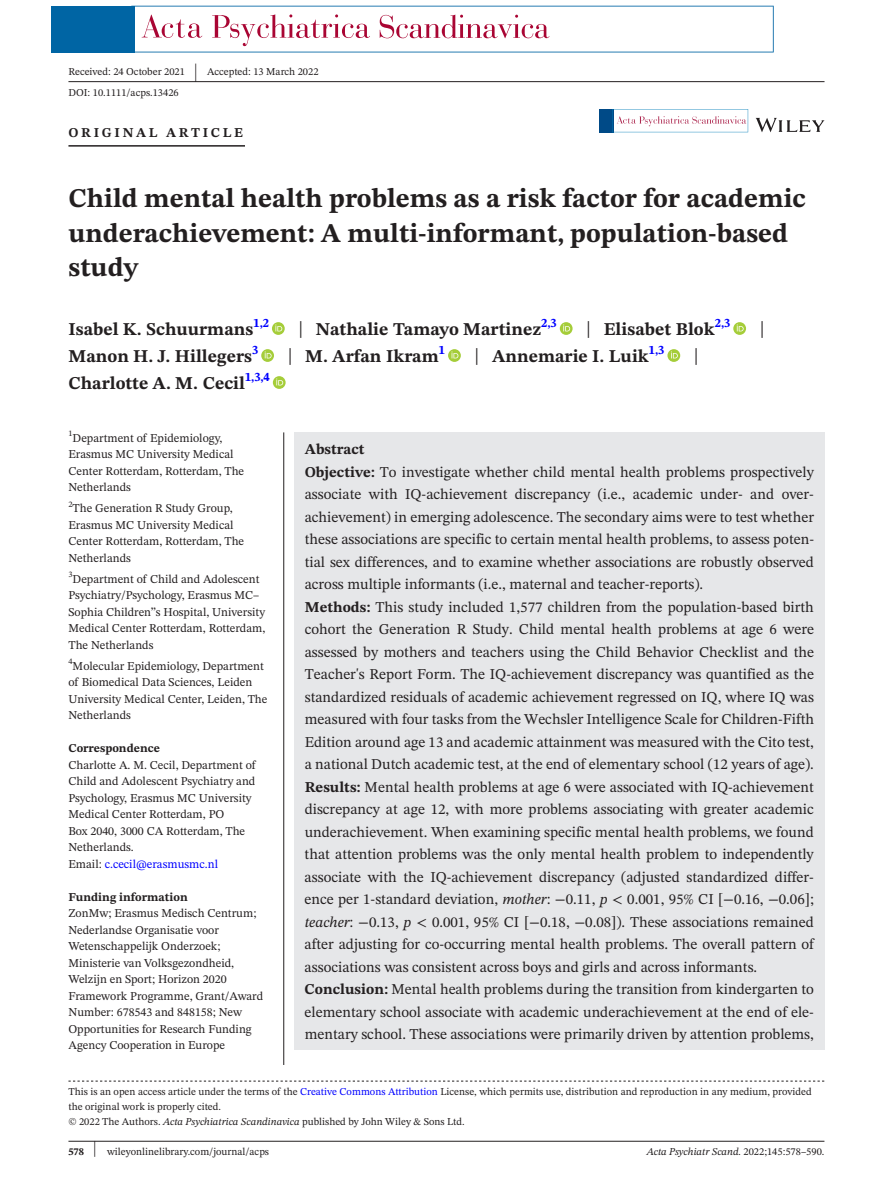
<style>
.page{position:relative;width:893px;height:1195px;background:#fff}
.page>*{position:absolute;margin:0;border:0;box-sizing:border-box;transform-origin:0 0}
.t1{font:700 27px/34.5px "STIX Two Text";color:#231f20}
.t2{font:25.65px "STIX Two Text";color:#231f20;scale:.49 1}
.t3{font:23.4px "STIX Two Text";color:#231f20;scale:.77 1}
.t4{font:700 18px "STIX Two Text";color:#231f20}
.t5{font:15px/22.5px "STIX Two Text";color:#231f20}
.t6{font:700 13.5px "STIX Two Text";letter-spacing:.2em;color:#231f20}
.t7{font:12px/16.5px "STIX Two Text";color:#231f20}
.t8{font:700 12px "STIX Two Text";color:#231f20}
.t9{font:10.5px/15px "STIX Two Text";color:#231f20}
.t10{font:italic 10.5px "STIX Two Text";color:#231f20}
.s1{font-weight:400;font-size:23.4px}
.s2{color:#00f}
.s3{font-weight:700}
.s4{font-style:italic}
.s5{font-size:22.2px}
.s6{font-style:normal}
</style>
<div class="page">
<hr style="left:68px;top:1141px;width:756px;height:1px;background:#231f20">
<svg style="left:756px;top:118px;width:68px;height:14px"></svg>
<div style="left:599px;top:109px;width:15px;height:23px;background:#004a87"></div>
<svg style="left:612px;top:109px;width:136px;height:23px"></svg>
<hr style="left:68px;top:81px;width:756px;height:1px;background:#231f20">
<hr style="left:68px;top:145px;width:177px;height:2px;background:#231f20">
<svg style="left:272px;top:322px;width:13px;height:13px"></svg>
<svg style="left:275px;top:324px;width:7px;height:7px"></svg>
<svg style="left:560px;top:322px;width:13px;height:13px"></svg>
<svg style="left:563px;top:324px;width:7px;height:7px"></svg>
<svg style="left:733px;top:322px;width:13px;height:13px"></svg>
<svg style="left:737px;top:324px;width:7px;height:7px"></svg>
<svg style="left:261px;top:349px;width:13px;height:13px"></svg>
<svg style="left:265px;top:351px;width:7px;height:7px"></svg>
<svg style="left:448px;top:349px;width:13px;height:13px"></svg>
<svg style="left:451px;top:351px;width:7px;height:7px"></svg>
<svg style="left:667px;top:349px;width:13px;height:13px"></svg>
<svg style="left:671px;top:351px;width:7px;height:7px"></svg>
<svg style="left:273px;top:376px;width:13px;height:13px"></svg>
<svg style="left:276px;top:378px;width:7px;height:7px"></svg>
<svg style="left:68px;top:1081px;width:756px;height:1px"></svg>
<div style="left:294px;top:432px;width:530px;height:618px;background:#e6e7e9"></div>
<hr style="left:283px;top:432px;width:1px;height:633px;background:#231f20">
<div style="left:51px;top:6px;width:84px;height:46px;background:#0065a4"></div>
<svg style="left:135px;top:6px;width:639px;height:46px"></svg>
<p class="t9" style="left:68px;top:63px;width:118px">Received: 24 October 2021</p>
<h2 class="t2" style="left:194px;top:54px;width:8px">|</h2>
<p class="t9" style="left:207px;top:63px;width:113px">Accepted: 13 March 2022</p>
<p class="t9" style="left:68px;top:85px;width:112px">DOI: 10.1111/acps.13426</p>
<p class="t6" style="left:68px;top:123px;width:176px">ORIGINAL ARTICLE</p>
<h1 class="t1" style="left:68px;top:182px;width:739px">Child mental health problems as a risk factor for academic underachievement: A multi-informant, population-based study</h1>
<p class="t4" style="left:68px;top:316px;width:202px">Isabel K. Schuurmans<sup>1,2</sup></p>
<p class="t4" style="left:298px;top:316px;width:260px"><span class="s1">|</span> Nathalie Tamayo Martinez<sup>2,3</sup></p>
<p class="t4" style="left:586px;top:316px;width:146px"><span class="s1">|</span> Elisabet Blok<sup>2,3</sup></p>
<h3 class="t3" style="left:760px;top:313px;width:8px">|</h3>
<p class="t4" style="left:68px;top:343px;width:191px">Manon H. J. Hillegers<sup>3</sup></p>
<p class="t4" style="left:288px;top:343px;width:159px"><span class="s1">|</span> M. Arfan Ikram<sup>1</sup></p>
<p class="t4" style="left:474px;top:343px;width:191px"><span class="s1">|</span> Annemarie I. Luik<sup>1,3</sup></p>
<h3 class="t3" style="left:694px;top:340px;width:8px">|</h3>
<p class="t4" style="left:68px;top:370px;width:203px">Charlotte A. M. Cecil<sup>1,3,4</sup></p>
<p class="t7" style="left:68px;top:429px;width:177px"><sup>1</sup>Department of Epidemiology,<br>Erasmus MC University Medical<br>Center Rotterdam, Rotterdam, The<br>Netherlands</p>
<p class="t7" style="left:68px;top:500px;width:177px"><sup>2</sup>The Generation R Study Group,<br>Erasmus MC University Medical<br>Center Rotterdam, Rotterdam, The<br>Netherlands</p>
<p class="t7" style="left:68px;top:570px;width:198px"><sup>3</sup>Department of Child and Adolescent Psychiatry/Psychology, Erasmus MC– Sophia Children”s Hospital, University Medical Center Rotterdam, Rotterdam, The Netherlands</p>
<p class="t7" style="left:68px;top:657px;width:200px"><sup>4</sup>Molecular Epidemiology, Department of Biomedical Data Sciences, Leiden<br>University Medical Center, Leiden, The<br>Netherlands</p>
<p class="t8" style="left:68px;top:739px;width:93px">Correspondence</p>
<p class="t7" style="left:68px;top:756px;width:189px">Charlotte A. M. Cecil, Department of<br>Child and Adolescent Psychiatry and<br>Psychology, Erasmus MC University<br>Medical Center Rotterdam, PO<br>Box 2040, 3000 CA Rotterdam, The<br>Netherlands.<br>Email: <span class="s2">c.cecil@erasmusmc.nl</span></p>
<p class="t8" style="left:68px;top:888px;width:121px">Funding information</p>
<p class="t7" style="left:68px;top:905px;width:196px">ZonMw; Erasmus Medisch Centrum;<br>Nederlandse Organisatie voor<br>Wetenschappelijk Onderzoek;<br>Ministerie van Volksgezondheid,<br>Welzijn en Sport; Horizon 2020<br>Framework Programme, Grant/Award<br>Number: 678543 and 848158; New<br>Opportunities for Research Funding<br>Agency Cooperation in Europe</p>
<p class="t5" style="left:305px;top:438px;width:511px"><span class="s3">Abstract<br>Objective:</span> To investigate whether child mental health problems prospectively associate with IQ-achievement discrepancy (i.e., academic under- and over&shy;achievement) in emerging adolescence. The secondary aims were to test whether these associations are specific to certain mental health problems, to assess poten&shy;tial sex differences, and to examine whether associations are robustly observed across multiple informants (i.e., maternal and teacher-reports).<br><span class="s3">Methods:</span> This study included 1,577 children from the population-based birth cohort the Generation R Study. Child mental health problems at age 6 were assessed by mothers and teachers using the Child Behavior Checklist and the Teacher's Report Form. The IQ-achievement discrepancy was quantified as the standardized residuals of academic achievement regressed on IQ, where IQ was measured with four tasks from the Wechsler Intelligence Scale for Children-Fifth Edition around age 13 and academic attainment was measured with the Cito test, a national Dutch academic test, at the end of elementary school (12 years of age).<br><span class="s3">Results:</span> Mental health problems at age 6 were associated with IQ-achievement discrepancy at age 12, with more problems associating with greater academic underachievement. When examining specific mental health problems, we found that attention problems was the only mental health problem to independently associate with the IQ-achievement discrepancy (adjusted standardized differ&shy;ence per 1-standard deviation, <span class="s4">mother</span>: −0.11, <span class="s4">p</span> &lt; 0.001, 95% CI [−0.16, −0.06]; <span class="s4">teacher</span>: −0.13, <span class="s4">p</span> &lt; 0.001, 95% CI [−0.18, −0.08]). These associations remained after adjusting for co-occurring mental health problems. The overall pattern of associations was consistent across boys and girls and across informants.<br><span class="s3">Conclusion:</span> Mental health problems during the transition from kindergarten to elementary school associate with academic underachievement at the end of ele&shy;mentary school. These associations were primarily driven by attention problems,</p>
<p class="t9" style="left:68px;top:1084px;width:745px">This is an open access article under the terms of the <span class="s2">Creative Commons Attribution</span> License, which permits use, distribution and reproduction in any medium, provided the original work is properly cited.<br>© 2022 The Authors. <span class="s4">Acta Psychiatrica Scandinavica</span> published by John Wiley &amp; Sons Ltd.</p>
<p class="t9" style="left:68px;top:1144px;width:202px"><span class="s3">578</span> <span class="s5">|</span> wileyonlinelibrary.com/journal/acps</p>
<p class="t10" style="left:647px;top:1144px;width:179px">Acta Psychiatr Scand. <span class="s6">2022;145:578–590.</span></p>
</div>
